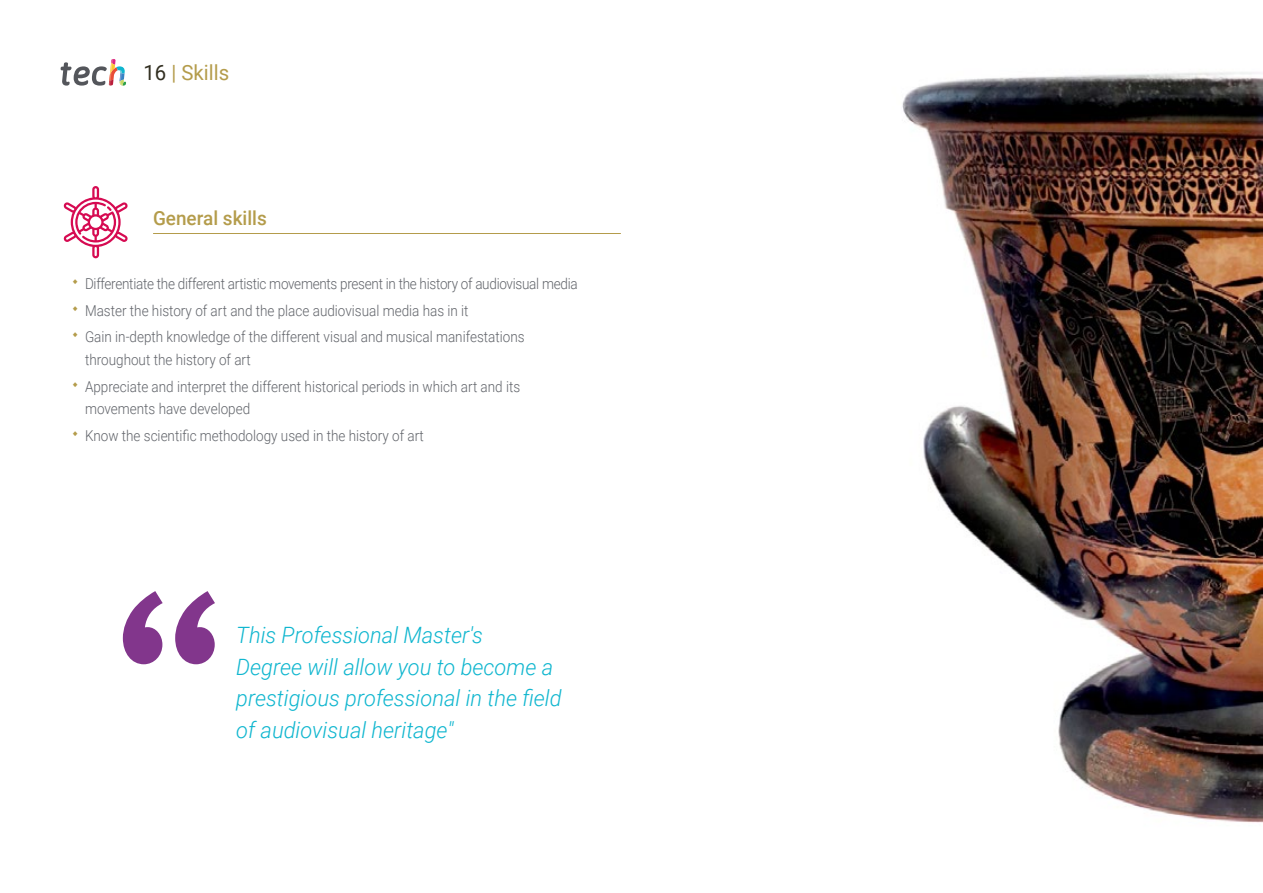
<style>
.page{position:relative;width:1263px;height:893px;background:#fff}
.page>*{position:absolute;margin:0;border:0;box-sizing:border-box;transform-origin:0 0}
.t1{font:italic 300 22.5px/31.5px "Roboto";color:#0fb6cf}
.t2{font:21px "Roboto";color:#b49c4b}
.t3{font:500 19.5px "Roboto";color:#b49c4b}
.t4{font:300 15px/26.7px "Roboto";color:#61646a;scale:.9 1}
.s1{color:#312e20}
</style>
<div class="page">
<svg style="left:61px;top:59px;width:65px;height:27px"></svg>
<svg style="left:123px;top:591px;width:92px;height:73px"></svg>
<hr style="left:153px;top:233px;width:468px;height:1px;background:#b49c4b">
<svg style="left:63px;top:186px;width:65px;height:72px"></svg>
<img style="left:902px;top:72px;width:361px;height:751px">
<h2 class="t2" style="left:144px;top:57px;width:87px"><span class="s1">16</span> | Skills</h2>
<h3 class="t3" style="left:153px;top:205px;width:115px">General skills</h3>
<p class="t4" style="left:85px;top:270px;width:549px">Differentiate the different artistic movements present in the history of audiovisual media<br>Master the history of art and the place audiovisual media has in it<br>Gain in-depth knowledge of the different visual and musical manifestations</p>
<p class="t4" style="left:85px;top:346px;width:485px">throughout the history of art<br>Appreciate and interpret the different historical periods in which art and its</p>
<p class="t4" style="left:85px;top:395px;width:378px">movements have developed<br>Know the scientific methodology used in the history of art</p>
<h1 class="t1" style="left:236px;top:618px;width:327px">This Professional Master's<br>Degree will allow you to become a prestigious professional in the field of audiovisual heritage"</h1>
</div>
